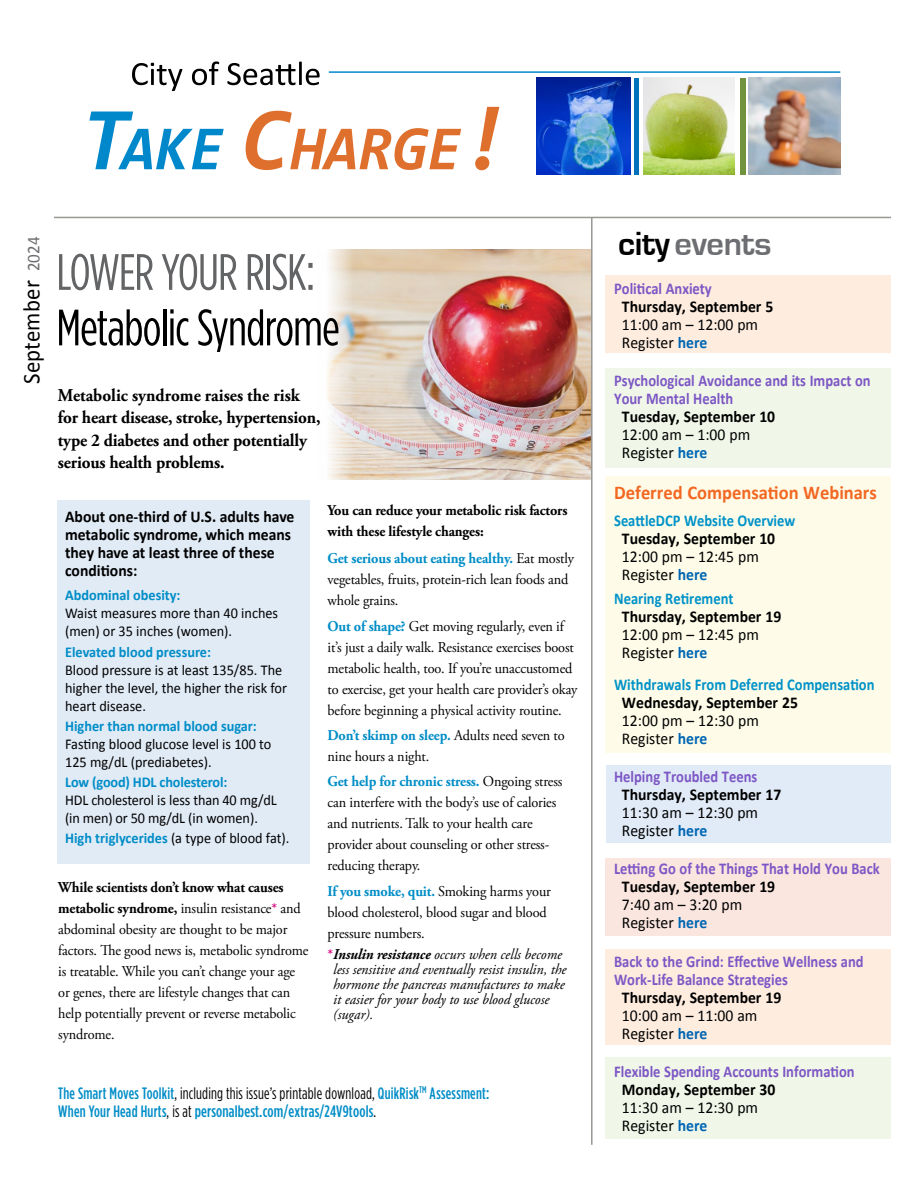
<style>
.page{position:relative;width:918px;height:1188px;background:#fff}
.page>*{position:absolute;margin:0;border:0;box-sizing:border-box;transform-origin:0 0}
.MainHeadline_HOPE{font:51px/55.5px "Gotham Condensed";letter-spacing:-.02em;color:#000}
.Body_Text_-_Normal{font:700 34.5px "Eurostile";letter-spacing:-.01em;color:#6d6e71}
.Main_Body_Text_HOPE__Serif{font:24px "Calibri";letter-spacing:.01em;color:#000;scale:.95 1}
.t1{font:700 19.5px "Calibri";color:#f26722;scale:.95 1}
.Main_Body_Text_HOPE__Serif-2{font:700 18px/22.5px "Adobe Garamond Pro";letter-spacing:-.01em;color:#000;scale:.95 1}
.Main_Body_Text_HOPE__Serif-3{font:700 16.5px/18px "Calibri";color:#000;scale:.95 1}
.t2{font:16.5px/18px "Calibri";color:#000;scale:.95 1}
.t3{font:700 16.5px/18px "Calibri";color:#7d57c5;scale:.88 1}
.t4{font:500 16.5px/18px "Gotham Condensed";letter-spacing:.015em;color:#008dc7;scale:.95 1}
.t5{font:700 16.5px "Calibri";color:#0092c8;scale:.88 1}
.Main_Body_Text_HOPE__Serif-4{font:15px/21px "Adobe Garamond Pro";letter-spacing:-.01em;color:#000;scale:.95 1}
.Main_Body_Text_HOPE__Serif-5{font:15px/18px "Calibri";color:#000;scale:.95 1}
.Main_Body_Text_HOPE__Serif-6{font:italic 15px/15px "Adobe Garamond Pro";color:#000;scale:.95 1}
.Main_Body_Text_HOPE__Serif-7{font:700 15px/21px "Adobe Garamond Pro";letter-spacing:-.01em;color:#000;scale:.95 1}
.s1{font-size:18px;color:#6d6e71}
.s2{color:#636466}
.s3{font-weight:700;color:#008dc7}
.s4{font-weight:700}
.s5{font-weight:700;color:#d60080}
.s6{font-weight:700;font-style:normal;color:#d60080}
.s7{font-weight:400;color:#000}
.s8{color:#000}
.s9{font-weight:700;color:#0066b3}
</style>
<div class="page">
<div style="left:606px;top:1057px;width:285px;height:81px;background:#f0f7e8"></div>
<div style="left:606px;top:949px;width:285px;height:95px;background:#feecdf"></div>
<div style="left:606px;top:275px;width:285px;height:77px;background:#feecdf"></div>
<div style="left:606px;top:858px;width:285px;height:78px;background:#fae6df"></div>
<div style="left:606px;top:476px;width:285px;height:277px;background:#fefce8"></div>
<div style="left:606px;top:765px;width:285px;height:78px;background:#e1ebf7"></div>
<div style="left:606px;top:368px;width:285px;height:100px;background:#f0f7e8"></div>
<hr style="left:329px;top:71px;width:511px;height:2px;background:#0088cb">
<img style="left:644px;top:78px;width:91px;height:97px">
<img style="left:748px;top:78px;width:92px;height:97px">
<img style="left:537px;top:78px;width:94px;height:97px">
<hr style="left:635px;top:78px;width:4px;height:97px;background:#0072bc">
<div style="left:740px;top:78px;width:5px;height:97px;background:#73923e"></div>
<svg style="left:132px;top:61px;width:188px;height:30px"></svg>
<svg style="left:246px;top:107px;width:253px;height:63px"></svg>
<svg style="left:89px;top:112px;width:135px;height:57px"></svg>
<img style="left:327px;top:249px;width:264px;height:231px">
<hr style="left:591px;top:217px;width:2px;height:928px;background:#999791">
<hr style="left:54px;top:217px;width:837px;height:1px;background:#999791">
<div style="left:57px;top:501px;width:253px;height:363px;background:#e1ebf6"></div>
<p class="Main_Body_Text_HOPE__Serif" style="left:17px;top:384px;width:157px;rotate:-90deg">September <span class="s1">2024</span></p>
<p class="MainHeadline_HOPE" style="left:56px;top:244px;width:285px"><span class="s2">LOWER YOUR RISK:<br></span>Metabolic Syndrome</p>
<p class="Main_Body_Text_HOPE__Serif-2" style="left:58px;top:384px;width:278px">Metabolic syndrome raises the risk for heart disease, stroke, hypertension, type 2 diabetes and other potentially serious health problems.</p>
<p class="Main_Body_Text_HOPE__Serif-3" style="left:65px;top:506px;width:243px">About one-third of U.S. adults have metabolic syndrome, which means they have at least three of these conditions:</p>
<p class="Main_Body_Text_HOPE__Serif-5" style="left:65px;top:586px;width:226px"><span class="s3">Abdominal obesity:<br></span>Waist measures more than 40 inches (men) or 35 inches (women).</p>
<p class="Main_Body_Text_HOPE__Serif-5" style="left:65px;top:642px;width:235px"><span class="s3">Elevated blood pressure:<br></span>Blood pressure is at least 135/85. The higher the level, the higher the risk for heart disease.</p>
<p class="Main_Body_Text_HOPE__Serif-5" style="left:65px;top:716px;width:219px"><span class="s3">Higher than normal blood sugar:<br></span>Fasting blood glucose level is 100 to<br>125 mg/dL (prediabetes).</p>
<p class="Main_Body_Text_HOPE__Serif-5" style="left:65px;top:772px;width:224px"><span class="s3">Low (good) HDL cholesterol:<br></span>HDL cholesterol is less than 40 mg/dL (in men) or 50 mg/dL (in women).</p>
<p class="Main_Body_Text_HOPE__Serif-5" style="left:65px;top:828px;width:238px"><span class="s3">High triglycerides</span> (a type of blood fat).</p>
<p class="Main_Body_Text_HOPE__Serif-4" style="left:58px;top:877px;width:265px"><span class="s4">While scientists don’t know what causes metabolic syndrome,</span> insulin resistance<span class="s5">*</span> and abdominal obesity are thought to be major factors. The good news is, metabolic syndrome is treatable. While you can’t change your age or genes, there are lifestyle changes that can help potentially prevent or reverse metabolic syndrome.</p>
<p class="Main_Body_Text_HOPE__Serif-7" style="left:328px;top:500px;width:254px">You can reduce your metabolic risk factors with these lifestyle changes:</p>
<p class="Main_Body_Text_HOPE__Serif-4" style="left:328px;top:549px;width:261px"><span class="s3">Get serious about eating healthy.</span> Eat mostly vegetables, fruits, protein-rich lean foods and whole grains.</p>
<p class="Main_Body_Text_HOPE__Serif-4" style="left:328px;top:616px;width:265px"><span class="s3">Out of shape?</span> Get moving regularly, even if it’s just a daily walk. Resistance exercises boost metabolic health, too. If you’re unaccustomed to exercise, get your health care provider’s okay before beginning a physical activity routine.</p>
<p class="Main_Body_Text_HOPE__Serif-4" style="left:328px;top:725px;width:251px"><span class="s3">Don’t skimp on sleep.</span> Adults need seven to nine hours a night.</p>
<p class="Main_Body_Text_HOPE__Serif-4" style="left:328px;top:772px;width:249px"><span class="s3">Get help for chronic stress.</span> Ongoing stress can interfere with the body’s use of calories and nutrients. Talk to your health care provider about counseling or other stress&shy;reducing therapy.</p>
<p class="Main_Body_Text_HOPE__Serif-4" style="left:328px;top:881px;width:237px"><span class="s3">If you smoke, quit.</span> Smoking harms your blood cholesterol, blood sugar and blood pressure numbers.</p>
<p class="Main_Body_Text_HOPE__Serif-6" style="left:333px;top:948px;width:247px;text-indent:-6px"><span class="s6">*</span><span class="s4">Insulin resistance</span> occurs when cells become less sensitive and eventually resist insulin, the hormone the pancreas manufactures to make it easier for your body to use blood glucose (sugar).</p>
<p class="t4" style="left:58px;top:1084px;width:455px">The Smart Moves Toolkit<span class="s7">, including this issue’s printable download,</span> QuikRisk<sup>TM</sup> Assessment:<br>When Your Head Hurts<span class="s7">, is at</span> personalbest.com/extras/24V9tools<span class="s7">.</span></p>
<p class="Body_Text_-_Normal" style="left:618px;top:225px;width:155px"><span class="s8">city</span> events</p>
<p class="t3" style="left:614px;top:279px;width:112px">Political Anxiety</p>
<p class="Main_Body_Text_HOPE__Serif-3" style="left:622px;top:297px;width:161px">Thursday, September 5</p>
<p class="t2" style="left:622px;top:315px;width:145px">11:00 am – 12:00 pm<br>Register <span class="s9">here</span></p>
<p class="t3" style="left:614px;top:371px;width:293px">Psychological Avoidance and its Impact on<br>Your Mental Health</p>
<p class="Main_Body_Text_HOPE__Serif-3" style="left:622px;top:407px;width:163px">Tuesday, September 10</p>
<p class="t2" style="left:622px;top:425px;width:136px">12:00 am – 1:00 pm<br>Register <span class="s9">here</span></p>
<p class="t1" style="left:614px;top:480px;width:278px">Deferred Compensation Webinars</p>
<p class="t5" style="left:614px;top:510px;width:207px">SeattleDCP Website Overview</p>
<p class="Main_Body_Text_HOPE__Serif-3" style="left:622px;top:528px;width:163px">Tuesday, September 10</p>
<p class="t2" style="left:622px;top:546px;width:146px">12:00 pm – 12:45 pm<br>Register <span class="s9">here</span></p>
<p class="t5" style="left:614px;top:589px;width:137px">Nearing Retirement</p>
<p class="Main_Body_Text_HOPE__Serif-3" style="left:622px;top:607px;width:169px">Thursday, September 19</p>
<p class="t2" style="left:622px;top:625px;width:146px">12:00 pm – 12:45 pm<br>Register <span class="s9">here</span></p>
<p class="t5" style="left:614px;top:674px;width:297px">Withdrawals From Deferred Compensation</p>
<p class="Main_Body_Text_HOPE__Serif-3" style="left:622px;top:693px;width:187px">Wednesday, September 25</p>
<p class="t2" style="left:622px;top:711px;width:146px">12:00 pm – 12:30 pm<br>Register <span class="s9">here</span></p>
<p class="t3" style="left:614px;top:767px;width:164px">Helping Troubled Teens</p>
<p class="Main_Body_Text_HOPE__Serif-3" style="left:622px;top:785px;width:169px">Thursday, September 17</p>
<p class="t2" style="left:622px;top:803px;width:145px">11:30 am – 12:30 pm<br>Register <span class="s9">here</span></p>
<p class="t3" style="left:614px;top:859px;width:303px">Letting Go of the Things That Hold You Back</p>
<p class="Main_Body_Text_HOPE__Serif-3" style="left:622px;top:877px;width:163px">Tuesday, September 19</p>
<p class="t2" style="left:622px;top:895px;width:128px">7:40 am – 3:20 pm<br>Register <span class="s9">here</span></p>
<p class="t3" style="left:614px;top:951px;width:285px">Back to the Grind: Effective Wellness and<br>Work-Life Balance Strategies</p>
<p class="Main_Body_Text_HOPE__Serif-3" style="left:622px;top:987px;width:169px">Thursday, September 19</p>
<p class="t2" style="left:622px;top:1005px;width:144px">10:00 am – 11:00 am<br>Register <span class="s9">here</span></p>
<p class="t3" style="left:614px;top:1062px;width:275px">Flexible Spending Accounts Information</p>
<p class="Main_Body_Text_HOPE__Serif-3" style="left:622px;top:1080px;width:163px">Monday, September 30</p>
<p class="t2" style="left:622px;top:1098px;width:145px">11:30 am – 12:30 pm<br>Register <span class="s9">here</span></p>
</div>
